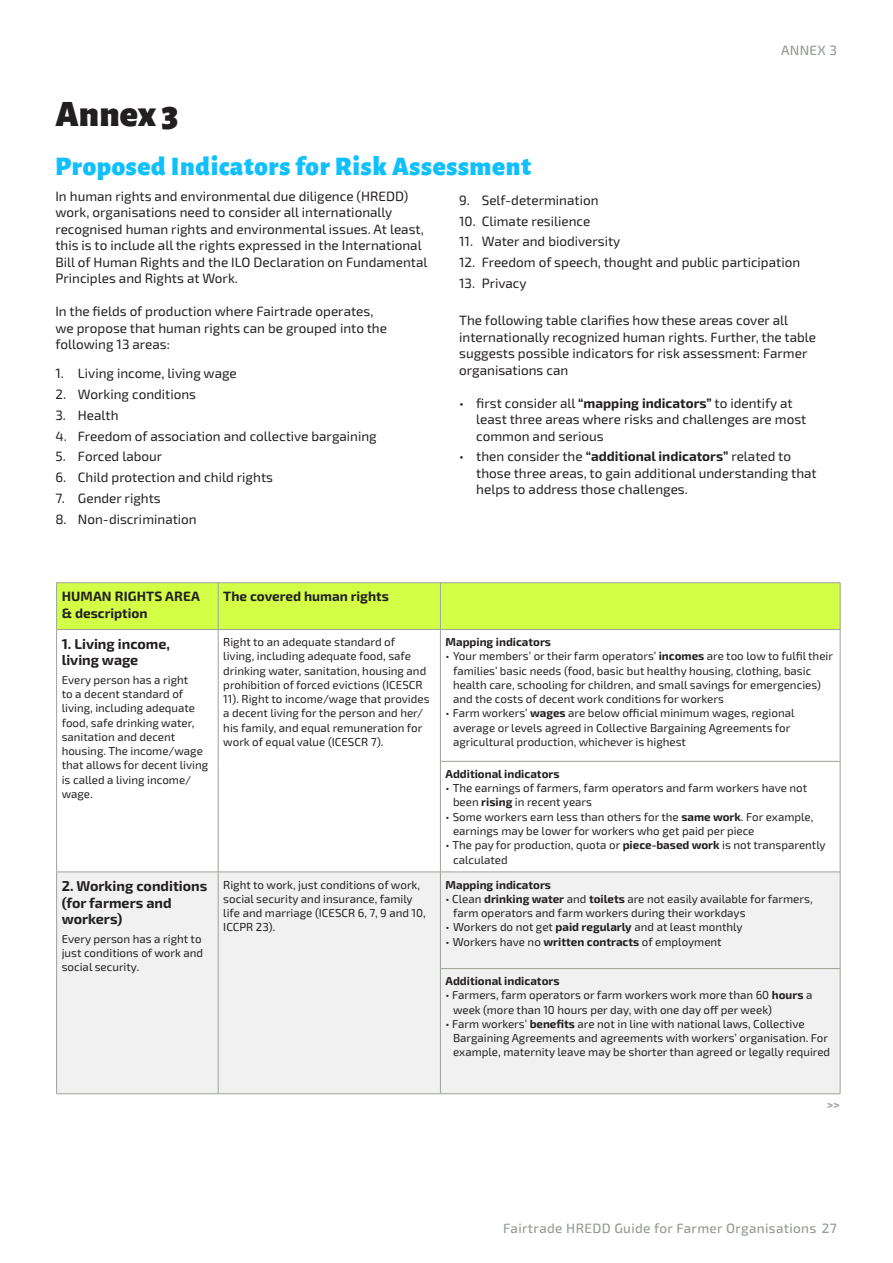
<style>
.page{position:relative;width:893px;height:1263px;background:#fff}
.page>*{position:absolute;margin:0;border:0;box-sizing:border-box;transform-origin:0 0}
.Heading_2{font:900 37.5px "Alegreya Sans";color:#231f20}
.Heading_3{font:900 27px "Alegreya Sans";letter-spacing:.025em;color:#0fc0fc}
.Taulukko_8_pt{font:700 14.25px/16.5px "Exo 2";color:#231f20}
.Bodytext_9_12{font:13.5px/16.5px "Exo 2";color:#231f20}
.Body_text___bullet_p{font:13.5px/16.5px "Exo 2";color:#231f20}
.t1{font:500 13.5px "Exo 2";letter-spacing:.025em;color:#939c94}
.Taulukko_8_pt-2{font:700 13.5px "Exo 2";color:#231f20}
.Taulukko_7_6_pt{font:700 12px "Exo 2";color:#9ca399}
.Taulukko_8_pt-3{font:11.55px/14.2px "Exo 2";color:#231f20}
.Taulukko_8_pt-4{font:700 11.55px "Exo 2";color:#231f20}
.s1{font-weight:700}
</style>
<div class="page">
<div style="left:57px;top:583px;width:783px;height:46px;background:#d4ff47"></div>
<div style="left:57px;top:873px;width:783px;height:220px;background:#f0f1f0"></div>
<hr style="left:56px;top:582px;width:162px;height:1px;background:#9ca399">
<hr style="left:56px;top:583px;width:1px;height:46px;background:#9ca399">
<hr style="left:218px;top:582px;width:222px;height:1px;background:#9ca399">
<hr style="left:218px;top:583px;width:1px;height:46px;background:#9ca399">
<hr style="left:440px;top:582px;width:400px;height:1px;background:#9ca399">
<hr style="left:440px;top:583px;width:1px;height:46px;background:#9ca399">
<hr style="left:840px;top:583px;width:1px;height:46px;background:#9ca399">
<hr style="left:56px;top:629px;width:162px;height:1px;background:#9ca399">
<hr style="left:56px;top:630px;width:1px;height:131px;background:#9ca399">
<hr style="left:218px;top:629px;width:222px;height:1px;background:#9ca399">
<hr style="left:218px;top:630px;width:1px;height:131px;background:#9ca399">
<hr style="left:440px;top:629px;width:400px;height:1px;background:#9ca399">
<hr style="left:440px;top:630px;width:1px;height:131px;background:#9ca399">
<hr style="left:840px;top:630px;width:1px;height:131px;background:#9ca399">
<hr style="left:56px;top:761px;width:1px;height:111px;background:#9ca399">
<hr style="left:218px;top:761px;width:1px;height:111px;background:#9ca399">
<hr style="left:440px;top:761px;width:400px;height:1px;background:#9ca399">
<hr style="left:440px;top:761px;width:1px;height:111px;background:#9ca399">
<hr style="left:840px;top:761px;width:1px;height:111px;background:#9ca399">
<hr style="left:56px;top:872px;width:162px;height:1px;background:#9ca399">
<hr style="left:56px;top:872px;width:1px;height:96px;background:#9ca399">
<hr style="left:218px;top:872px;width:222px;height:1px;background:#9ca399">
<hr style="left:218px;top:872px;width:1px;height:96px;background:#9ca399">
<hr style="left:440px;top:872px;width:400px;height:1px;background:#9ca399">
<hr style="left:440px;top:872px;width:1px;height:96px;background:#9ca399">
<hr style="left:840px;top:872px;width:1px;height:96px;background:#9ca399">
<hr style="left:56px;top:968px;width:1px;height:125px;background:#9ca399">
<hr style="left:218px;top:968px;width:1px;height:125px;background:#9ca399">
<hr style="left:440px;top:968px;width:400px;height:1px;background:#9ca399">
<hr style="left:440px;top:969px;width:1px;height:124px;background:#9ca399">
<hr style="left:840px;top:969px;width:1px;height:124px;background:#9ca399">
<hr style="left:56px;top:1093px;width:162px;height:1px;background:#9ca399">
<hr style="left:218px;top:1093px;width:222px;height:1px;background:#9ca399">
<hr style="left:440px;top:1093px;width:400px;height:1px;background:#9ca399">
<p class="Heading_2" style="left:55px;top:84px;width:124px">Annex 3</p>
<p class="Heading_3" style="left:55px;top:145px;width:477px">Proposed Indicators for Risk Assessment</p>
<p class="t1" style="left:781px;top:41px;width:58px">ANNEX 3</p>
<p class="Bodytext_9_12" style="left:55px;top:187px;width:373px">In human rights and environmental due diligence (HREDD) work, organisations need to consider all internationally recognised human rights and environmental issues. At least, this is to include all the rights expressed in the International Bill of Human Rights and the ILO Declaration on Fundamental Principles and Rights at Work.</p>
<p class="Bodytext_9_12" style="left:55px;top:303px;width:333px">In the fields of production where Fairtrade operates, we propose that human rights can be grouped into the following 13 areas:</p>
<p class="Body_text___bullet_p" style="left:55px;top:365px;width:183px">1. Living income, living wage</p>
<p class="Body_text___bullet_p" style="left:55px;top:386px;width:142px">2. Working conditions</p>
<p class="Body_text___bullet_p" style="left:55px;top:406px;width:65px">3. Health</p>
<p class="Body_text___bullet_p" style="left:55px;top:427px;width:323px">4. Freedom of association and collective bargaining</p>
<p class="Body_text___bullet_p" style="left:55px;top:448px;width:108px">5. Forced labour</p>
<p class="Body_text___bullet_p" style="left:55px;top:469px;width:219px">6. Child protection and child rights</p>
<p class="Body_text___bullet_p" style="left:55px;top:489px;width:107px">7. Gender rights</p>
<p class="Body_text___bullet_p" style="left:55px;top:510px;width:143px">8. Non-discrimination</p>
<p class="Taulukko_8_pt-2" style="left:62px;top:586px;width:140px">HUMAN RIGHTS AREA</p>
<p class="Taulukko_8_pt-2" style="left:62px;top:603px;width:87px">&amp; description</p>
<p class="Taulukko_8_pt-2" style="left:223px;top:586px;width:167px">The covered human rights</p>
<p class="Body_text___bullet_p" style="left:459px;top:191px;width:141px">9. Self-determination</p>
<p class="Body_text___bullet_p" style="left:459px;top:212px;width:133px">10. Climate resilience</p>
<p class="Body_text___bullet_p" style="left:459px;top:233px;width:163px">11. Water and biodiversity</p>
<p class="Body_text___bullet_p" style="left:459px;top:254px;width:342px">12. Freedom of speech, thought and public participation</p>
<p class="Body_text___bullet_p" style="left:459px;top:274px;width:69px">13. Privacy</p>
<p class="Bodytext_9_12" style="left:459px;top:312px;width:358px">The following table clarifies how these areas cover all internationally recognized human rights. Further, the table suggests possible indicators for risk assessment: Farmer organisations can</p>
<p class="Body_text___bullet_p" style="left:476px;top:394px;width:332px;text-indent:-17px">• first consider all <span class="s1">“mapping indicators”</span> to identify at least three areas where risks and challenges are most common and serious</p>
<p class="Body_text___bullet_p" style="left:476px;top:448px;width:342px;text-indent:-17px">• then consider the <span class="s1">“additional indicators”</span> related to those three areas, to gain additional understanding that helps to address those challenges.</p>
<p class="Taulukko_8_pt" style="left:62px;top:635px;width:110px">1. Living income, living wage</p>
<p class="Taulukko_8_pt-3" style="left:62px;top:672px;width:148px">Every person has a right<br>to a decent standard of living, including adequate food, safe drinking water, sanitation and decent housing. The income/wage that allows for decent living is called a living income/ wage.</p>
<p class="Taulukko_8_pt" style="left:62px;top:877px;width:147px">2. Working conditions</p>
<p class="Taulukko_8_pt" style="left:62px;top:894px;width:111px">(for farmers and workers)</p>
<p class="Taulukko_8_pt-3" style="left:62px;top:931px;width:143px">Every person has a right to just conditions of work and social security.</p>
<p class="Taulukko_8_pt-3" style="left:223px;top:634px;width:208px">Right to an adequate standard of<br>living, including adequate food, safe drinking water, sanitation, housing and prohibition of forced evictions (ICESCR 11). Right to income/wage that provides a decent living for the person and her/ his family, and equal remuneration for work of equal value (ICESCR 7).</p>
<p class="Taulukko_8_pt-4" style="left:445px;top:633px;width:107px">Mapping indicators</p>
<p class="Taulukko_8_pt-3" style="left:453px;top:649px;width:381px;text-indent:-8px">• Your members’ or their farm operators’ <span class="s1">incomes</span> are too low to fulfil their families’ basic needs (food, basic but healthy housing, clothing, basic health care, schooling for children, and small savings for emergencies) and the costs of decent work conditions for workers</p>
<p class="Taulukko_8_pt-3" style="left:453px;top:706px;width:343px;text-indent:-8px">• Farm workers’ <span class="s1">wages</span> are below official minimum wages, regional average or levels agreed in Collective Bargaining Agreements for agricultural production, whichever is highest</p>
<p class="Taulukko_8_pt-4" style="left:445px;top:765px;width:115px">Additional indicators</p>
<p class="Taulukko_8_pt-3" style="left:453px;top:781px;width:356px;text-indent:-8px">• The earnings of farmers, farm operators and farm workers have not been <span class="s1">rising</span> in recent years</p>
<p class="Taulukko_8_pt-3" style="left:453px;top:809px;width:362px;text-indent:-8px">• Some workers earn less than others for the <span class="s1">same work</span>. For example, earnings may be lower for workers who get paid per piece</p>
<p class="Taulukko_8_pt-3" style="left:453px;top:838px;width:374px;text-indent:-8px">• The pay for production, quota or <span class="s1">piece-based work</span> is not transparently calculated</p>
<p class="Taulukko_8_pt-3" style="left:223px;top:877px;width:204px">Right to work, just conditions of work, social security and insurance, family life and marriage (ICESCR 6, 7, 9 and 10,<br>ICCPR 23).</p>
<p class="Taulukko_8_pt-4" style="left:445px;top:876px;width:107px">Mapping indicators</p>
<p class="Taulukko_8_pt-3" style="left:453px;top:891px;width:361px;text-indent:-8px">• Clean <span class="s1">drinking water</span> and <span class="s1">toilets</span> are not easily available for farmers, farm operators and farm workers during their workdays</p>
<p class="Taulukko_8_pt-3" style="left:445px;top:920px;width:299px">• Workers do not get <span class="s1">paid regularly</span> and at least monthly</p>
<p class="Taulukko_8_pt-3" style="left:445px;top:934px;width:278px">• Workers have no <span class="s1">written contracts</span> of employment</p>
<p class="Taulukko_8_pt-4" style="left:445px;top:972px;width:115px">Additional indicators</p>
<p class="Taulukko_8_pt-3" style="left:453px;top:988px;width:361px;text-indent:-8px">• Farmers, farm operators or farm workers work more than 60 <span class="s1">hours</span> a week (more than 10 hours per day, with one day off per week)</p>
<p class="Taulukko_8_pt-3" style="left:453px;top:1016px;width:379px;text-indent:-8px">• Farm workers’ <span class="s1">benefits</span> are not in line with national laws, Collective<br>Bargaining Agreements and agreements with workers’ organisation. For example, maternity leave may be shorter than agreed or legally required</p>
<p class="Taulukko_7_6_pt" style="left:827px;top:1096px;width:14px">&gt;&gt;</p>
<p class="t1" style="left:503px;top:1218px;width:335px">Fairtrade HREDD Guide for Farmer Organisations 27</p>
</div>
